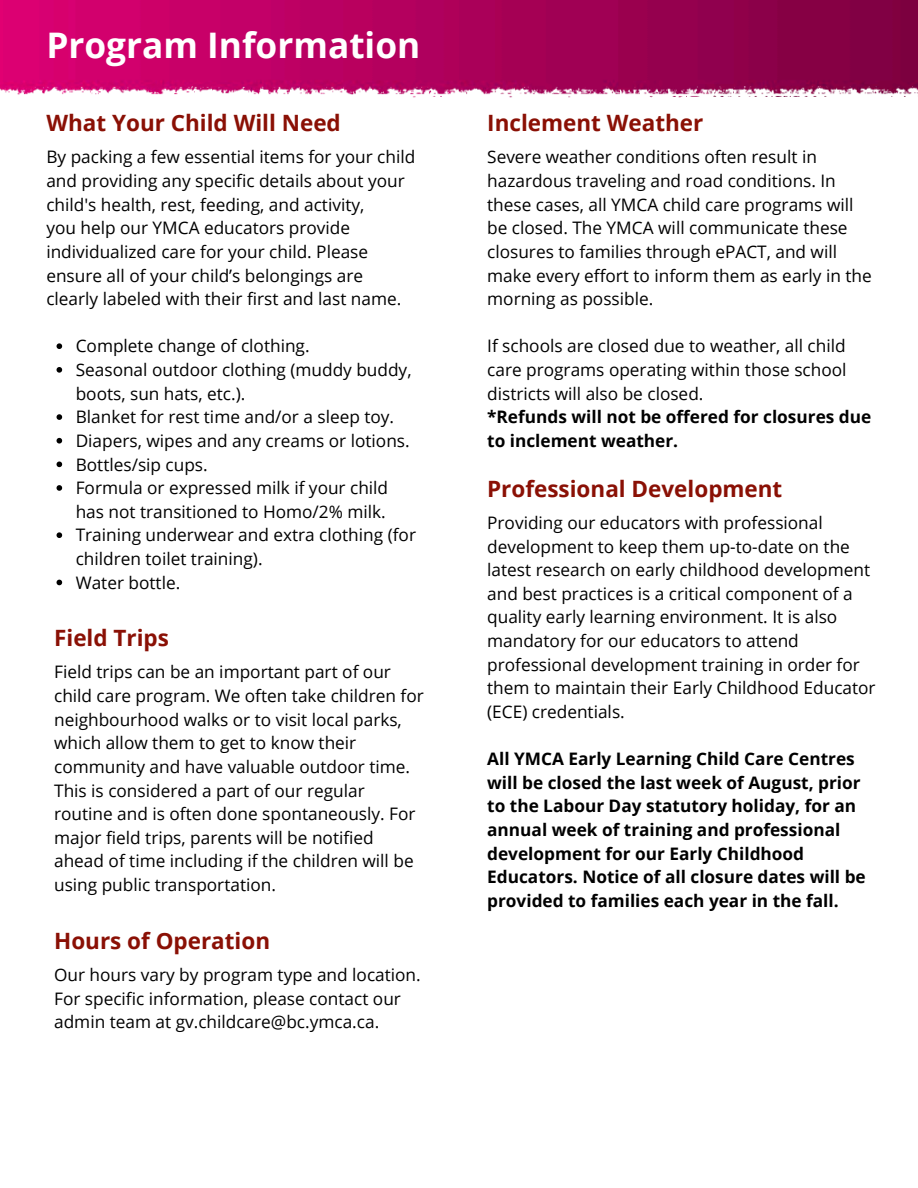
<style>
.page{position:relative;width:918px;height:1188px;background:#fff}
.page>*{position:absolute;margin:0;border:0;box-sizing:border-box;transform-origin:0 0}
.t1{font:700 35.25px "Open Sans";color:#fff}
.t2{font:700 22.5px "Open Sans";color:#8a1005}
.t3{font:17.25px/23.7px "Open Sans";color:#000}
.t4{font:700 17.25px/23.7px "Open Sans";color:#000}
</style>
<div class="page">
<img style="left:0;top:0;width:918px;height:98px">
<svg style="left:57px;top:343px;width:5px;height:6px"></svg>
<svg style="left:57px;top:367px;width:5px;height:6px"></svg>
<svg style="left:57px;top:414px;width:5px;height:6px"></svg>
<svg style="left:57px;top:438px;width:5px;height:6px"></svg>
<svg style="left:57px;top:462px;width:5px;height:5px"></svg>
<svg style="left:57px;top:485px;width:5px;height:6px"></svg>
<svg style="left:57px;top:532px;width:5px;height:6px"></svg>
<svg style="left:57px;top:580px;width:5px;height:5px"></svg>
<p class="t1" style="left:46px;top:20px;width:375px">Program Information</p>
<h1 class="t2" style="left:46px;top:107px;width:296px">What Your Child Will Need</h1>
<h2 class="t3" style="left:46px;top:145px;width:370px">By packing a few essential items for your child and providing any specific details about your child's health, rest, feeding, and activity,</h2>
<h2 class="t3" style="left:46px;top:216px;width:356px">you help our YMCA educators provide individualized care for your child. Please ensure all of your child’s belongings are clearly labeled with their first and last name.</h2>
<p class="t3" style="left:76px;top:334px;width:235px">Complete change of clothing.</p>
<p class="t3" style="left:76px;top:357px;width:337px">Seasonal outdoor clothing (muddy buddy, boots, sun hats, etc.).</p>
<p class="t3" style="left:76px;top:405px;width:320px">Blanket for rest time and/or a sleep toy.</p>
<p class="t3" style="left:76px;top:428px;width:336px">Diapers, wipes and any creams or lotions.</p>
<p class="t3" style="left:76px;top:452px;width:134px">Bottles/sip cups.</p>
<p class="t3" style="left:76px;top:476px;width:314px">Formula or expressed milk if your child has not transitioned to Homo/2% milk.</p>
<p class="t3" style="left:76px;top:523px;width:342px">Training underwear and extra clothing (for children toilet training).</p>
<p class="t3" style="left:76px;top:570px;width:106px">Water bottle.</p>
<p class="t2" style="left:54px;top:622px;width:116px">Field Trips</p>
<p class="t3" style="left:54px;top:660px;width:371px">Field trips can be an important part of our child care program. We often take children for neighbourhood walks or to visit local parks, which allow them to get to know their community and have valuable outdoor time.<br>This is considered a part of our regular routine and is often done spontaneously. For major field trips, parents will be notified ahead of time including if the children will be using public transportation.</p>
<p class="t2" style="left:54px;top:925px;width:218px">Hours of Operation</p>
<p class="t3" style="left:54px;top:962px;width:368px">Our hours vary by program type and location.<br>For specific information, please contact our admin team at gv.childcare@bc.ymca.ca.</p>
<h2 class="t2" style="left:487px;top:107px;width:218px">Inclement Weather</h2>
<p class="t3" style="left:487px;top:145px;width:386px">Severe weather conditions often result in hazardous traveling and road conditions. In these cases, all YMCA child care programs will be closed. The YMCA will communicate these closures to families through ePACT, and will make every effort to inform them as early in the morning as possible.</p>
<h2 class="t3" style="left:487px;top:334px;width:361px;text-align:justify">If schools are closed due to weather, all child care programs operating within those school districts will also be closed.</h2>
<p class="t4" style="left:487px;top:405px;width:386px">*Refunds will not be offered for closures due to inclement weather.</p>
<h2 class="t2" style="left:487px;top:473px;width:297px">Professional Development</h2>
<p class="t3" style="left:487px;top:510px;width:390px">Providing our educators with professional development to keep them up-to-date on the latest research on early childhood development and best practices is a critical component of a quality early learning environment. It is also mandatory for our educators to attend professional development training in order for them to maintain their Early Childhood Educator (ECE) credentials.</p>
<h3 class="t4" style="left:487px;top:747px;width:380px">All YMCA Early Learning Child Care Centres will be closed the last week of August, prior to the Labour Day statutory holiday, for an annual week of training and professional development for our Early Childhood Educators. Notice of all closure dates will be provided to families each year in the fall.</h3>
</div>
